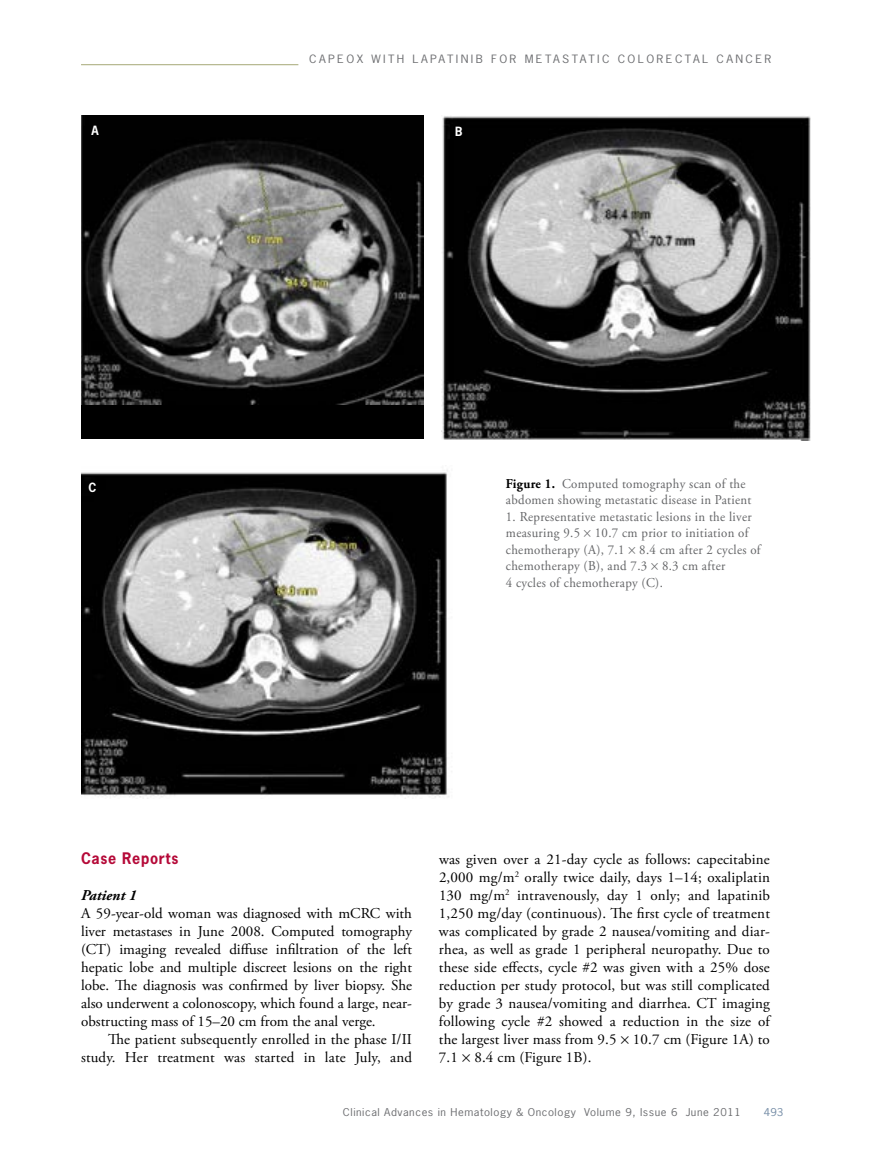
<style>
.page{position:relative;width:878px;height:1175px;background:#fff}
.page>*{position:absolute;margin:0;border:0;box-sizing:border-box;transform-origin:0 0}
.t1{font:15px/18px "Adobe Garamond Pro";letter-spacing:.01em;color:#000;text-align:justify}
.t2{font:700 15px "News Gothic Std";letter-spacing:.05em;color:#b50938;scale:.95 1}
.t3{font:italic 700 15px "Adobe Garamond Pro";color:#000}
.t4{font:13.5px/16.5px "Adobe Garamond Pro";letter-spacing:.025em;color:#636466;scale:.95 1}
.t5{font:700 12px "News Gothic Std";color:#fff;scale:.95 1}
.t6{font:10.8px "News Gothic Std";letter-spacing:.2em;color:#6d6e71;scale:1.11 1}
.t7{font:10.2px "News Gothic Std";letter-spacing:.05em;color:#6d6e71;scale:1.11 1}
.t8{font:10.2px "News Gothic Std";color:#738ba5;scale:1.11 1}
.s1{font-weight:700;color:#000}
</style>
<div class="page">
<hr style="left:81px;top:64px;width:217px;height:1px;background:#a5a876">
<div style="left:81px;top:116px;width:342px;height:322px;background:#000"></div>
<img style="left:81px;top:116px;width:342px;height:288px">
<img style="left:441px;top:116px;width:369px;height:324px">
<img style="left:81px;top:470px;width:368px;height:328px">
<p class="t6" style="left:309px;top:52px;width:418px">CAPEOX WITH LAPATINIB FOR METASTATIC COLORECTAL CANCER</p>
<p class="t5" style="left:91px;top:122px;width:9px">A</p>
<p class="t5" style="left:455px;top:124px;width:9px">B</p>
<p class="t5" style="left:88px;top:480px;width:10px">C</p>
<p class="t4" style="left:506px;top:475px;width:260px"><span class="s1">Figure 1.</span> Computed tomography scan of the abdomen showing metastatic disease in Patient</p>
<p class="t4" style="left:506px;top:508px;width:270px">1. Representative metastatic lesions in the liver measuring 9.5 10.7 cm prior to initiation of chemotherapy (A), 7.1 8.4 cm after 2 cycles of chemotherapy (B), and 7.3 8.3 cm after<br>4 cycles of chemotherapy (C).</p>
<p class="t2" style="left:81px;top:848px;width:104px">Case Reports</p>
<p class="t3" style="left:81px;top:887px;width:57px">Patient 1</p>
<p class="t1" style="left:81px;top:905px;width:332px">A 59-year-old woman was diagnosed with mCRC with liver metastases in June 2008. Computed tomography (CT) imaging revealed diffuse infiltration of the left hepatic lobe and multiple discreet lesions on the right lobe. The diagnosis was confirmed by liver biopsy. She also underwent a colonoscopy, which found a large, near&shy;obstructing mass of 15–20 cm from the anal verge.</p>
<p class="t1" style="left:81px;top:1031px;width:332px;text-align:right">The patient subsequently enrolled in the phase I/II study. Her treatment was started in late July, and</p>
<p class="t1" style="left:439px;top:851px;width:332px">was given over a 21-day cycle as follows: capecitabine 2,000 mg/m<sup>2</sup> orally twice daily, days 1–14; oxaliplatin 130 mg/m<sup>2</sup> intravenously, day 1 only; and lapatinib 1,250 mg/day (continuous). The first cycle of treatment was complicated by grade 2 nausea/vomiting and diar&shy;rhea, as well as grade 1 peripheral neuropathy. Due to these side effects, cycle #2 was given with a 25% dose reduction per study protocol, but was still complicated by grade 3 nausea/vomiting and diarrhea. CT imaging following cycle #2 showed a reduction in the size of the largest liver mass from 9.5 10.7 cm (Figure 1A) to 7.1 8.4 cm (Figure 1B).</p>
<p class="t7" style="left:343px;top:1105px;width:360px">Clinical Advances in Hematology &amp; Oncology Volume 9, Issue 6 June 2011</p>
<p class="t8" style="left:764px;top:1105px;width:19px">493</p>
</div>
